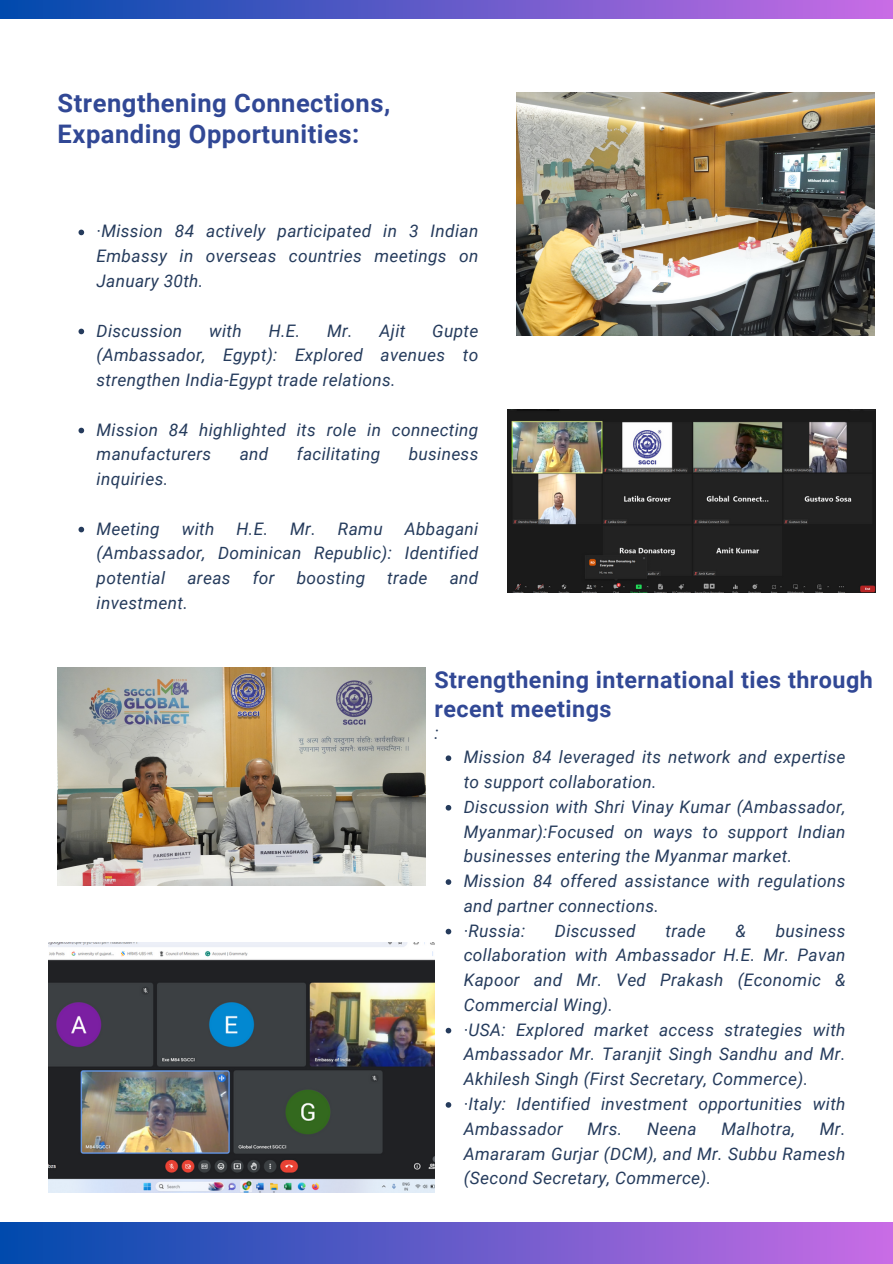
<style>
.page{position:relative;width:893px;height:1264px;background:#fff}
.page>*{position:absolute;margin:0;border:0;box-sizing:border-box;transform-origin:0 0}
.t1{font:700 25.5px/30.9px "Roboto";letter-spacing:.02em;color:#314895}
.t2{font:700 23.4px/28.5px "Roboto";letter-spacing:.02em;color:#314895}
.t3{font:italic 17.25px/24.8px "Roboto";letter-spacing:.02em;color:#253b5c;text-align:justify}
</style>
<div class="page">
<div style="left:0;top:1221px;width:892px;height:42px;background:linear-gradient(to right,#004aad,#c96ce5)"></div>
<div style="left:0;top:0;width:892px;height:19px;background:linear-gradient(to right,#004aad,#c96ce5)"></div>
<img style="left:516px;top:92px;width:358px;height:243px">
<img style="left:507px;top:410px;width:367px;height:182px">
<img style="left:58px;top:667px;width:367px;height:218px">
<img style="left:49px;top:942px;width:385px;height:250px">
<svg style="left:78px;top:229px;width:6px;height:6px"></svg>
<svg style="left:78px;top:328px;width:6px;height:6px"></svg>
<svg style="left:78px;top:427px;width:6px;height:6px"></svg>
<svg style="left:78px;top:526px;width:6px;height:6px"></svg>
<svg style="left:445px;top:755px;width:6px;height:6px"></svg>
<svg style="left:445px;top:805px;width:6px;height:5px"></svg>
<svg style="left:445px;top:879px;width:6px;height:5px"></svg>
<svg style="left:445px;top:928px;width:6px;height:6px"></svg>
<svg style="left:445px;top:1027px;width:6px;height:6px"></svg>
<svg style="left:445px;top:1102px;width:6px;height:5px"></svg>
<p class="t1" style="left:58px;top:88px;width:334px">Strengthening Connections,<br>Expanding Opportunities:</p>
<p class="t3" style="left:97px;top:219px;width:383px">·Mission 84 actively participated in 3 Indian Embassy in overseas countries meetings on January 30th.</p>
<p class="t3" style="left:97px;top:318px;width:87px">Discussion</p>
<p class="t3" style="left:209px;top:318px;width:34px">with</p>
<p class="t3" style="left:269px;top:318px;width:33px">H.E.</p>
<p class="t3" style="left:327px;top:318px;width:80px">Mr. Ajit</p>
<p class="t3" style="left:97px;top:318px;width:383px;text-indent:335px">Gupte (Ambassador, Egypt): Explored avenues to strengthen India-Egypt trade relations.</p>
<p class="t3" style="left:97px;top:417px;width:383px">Mission 84 highlighted its role in connecting manufacturers</p>
<p class="t3" style="left:240px;top:442px;width:30px">and</p>
<p class="t3" style="left:297px;top:442px;width:85px">facilitating</p>
<p class="t3" style="left:408px;top:442px;width:71px">business</p>
<p class="t3" style="left:97px;top:467px;width:73px">inquiries.</p>
<p class="t3" style="left:97px;top:516px;width:65px">Meeting</p>
<p class="t3" style="left:182px;top:516px;width:34px">with</p>
<p class="t3" style="left:236px;top:516px;width:33px">H.E.</p>
<p class="t3" style="left:290px;top:516px;width:94px">Mr. Ramu</p>
<p class="t3" style="left:97px;top:516px;width:383px;text-indent:308px">Abbagani (Ambassador, Dominican Republic): Identified potential</p>
<p class="t3" style="left:187px;top:566px;width:45px">areas</p>
<p class="t3" style="left:253px;top:566px;width:23px">for</p>
<p class="t3" style="left:297px;top:566px;width:70px">boosting</p>
<p class="t3" style="left:387px;top:566px;width:42px">trade</p>
<p class="t3" style="left:449px;top:566px;width:30px">and</p>
<p class="t3" style="left:97px;top:590px;width:93px">investment.</p>
<h1 class="t2" style="left:434px;top:666px;width:440px">Strengthening international ties through recent meetings</h1>
<p class="t3" style="left:434px;top:720px;width:6px">:</p>
<p class="t3" style="left:463px;top:745px;width:383px">Mission 84 leveraged its network and expertise to support collaboration.</p>
<p class="t3" style="left:463px;top:794px;width:383px">Discussion with Shri Vinay Kumar (Ambassador, Myanmar):Focused on ways to support Indian businesses entering the Myanmar market.</p>
<p class="t3" style="left:463px;top:868px;width:383px">Mission 84 offered assistance with regulations and partner connections.</p>
<p class="t3" style="left:463px;top:918px;width:63px">·Russia:</p>
<p class="t3" style="left:555px;top:918px;width:82px">Discussed</p>
<p class="t3" style="left:665px;top:918px;width:42px">trade</p>
<p class="t3" style="left:735px;top:918px;width:12px">&amp;</p>
<p class="t3" style="left:463px;top:918px;width:383px;text-indent:312px">business collaboration with Ambassador H.E. Mr. Pavan Kapoor and Mr. Ved Prakash (Economic &amp; Commercial Wing).</p>
<p class="t3" style="left:463px;top:1017px;width:383px">·USA: Explored market access strategies with Ambassador Mr. Taranjit Singh Sandhu and Mr.<br>Akhilesh Singh (First Secretary, Commerce).</p>
<p class="t3" style="left:463px;top:1091px;width:383px">·Italy: Identified investment opportunities with<br>Ambassador</p>
<p class="t3" style="left:587px;top:1116px;width:36px">Mrs.</p>
<p class="t3" style="left:647px;top:1116px;width:51px">Neena</p>
<p class="t3" style="left:721px;top:1116px;width:75px">Malhotra,</p>
<p class="t3" style="left:463px;top:1116px;width:383px;text-indent:356px">Mr.<br>Amararam Gurjar (DCM), and Mr. Subbu Ramesh (Second Secretary, Commerce).</p>
</div>
